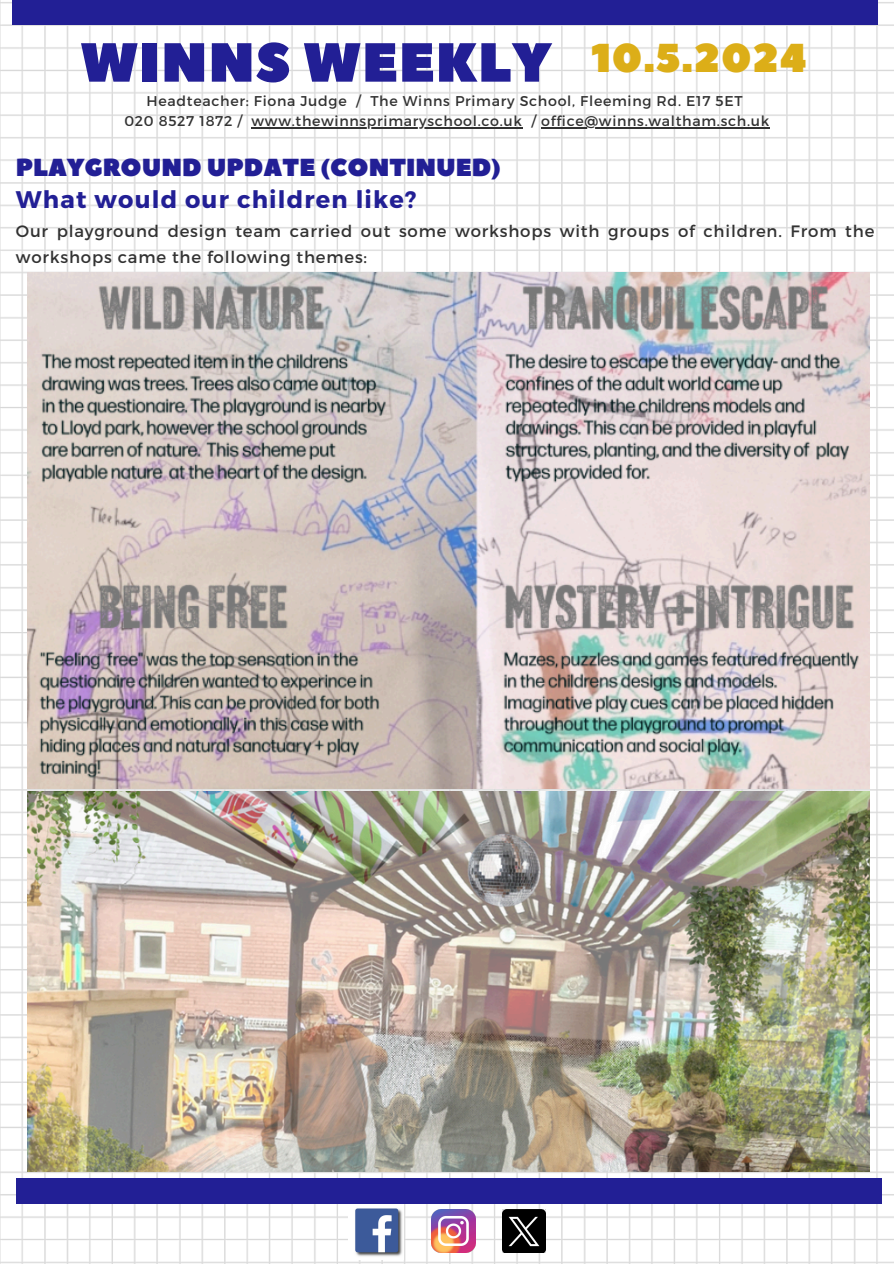
<style>
.page{position:relative;width:894px;height:1264px;background:#fff}
.page>*{position:absolute;margin:0;border:0;box-sizing:border-box;transform-origin:0 0}
.t1{font:54.9px "Peace Sans";letter-spacing:.02em;color:#221f95}
.t2{font:40.35px "Peace Sans";letter-spacing:.02em;color:#dcae18}
.t3{font:24.6px "Peace Sans";color:#221f95}
.t4{font:700 24px "Montserrat";letter-spacing:.05em;color:#221f95}
.t5{font:16.5px/25.8px "Montserrat";letter-spacing:.05em;color:#323232}
.t6{font:14.25px "Montserrat";letter-spacing:.05em;color:#323232}
</style>
<div class="page">
<img style="left:0;top:0;width:893px;height:1263px">
<div style="left:12px;top:0;width:865px;height:25px;background:#221f95"></div>
<img style="left:348px;top:1203px;width:56px;height:55px">
<img style="left:431px;top:1209px;width:44px;height:43px">
<img style="left:502px;top:1209px;width:43px;height:43px">
<div style="left:16px;top:1178px;width:865px;height:25px;background:#221f95"></div>
<img style="left:28px;top:273px;width:841px;height:515px">
<img style="left:28px;top:791px;width:841px;height:380px">
<hr style="left:251px;top:127px;width:271px;height:2px;background:#323232">
<hr style="left:541px;top:127px;width:228px;height:2px;background:#323232">
<h2 class="t1" style="left:80px;top:26px;width:472px">WINNS WEEKLY</h2>
<p class="t2" style="left:591px;top:31px;width:216px">10.5.2024</p>
<p class="t6" style="left:146px;top:92px;width:597px">Headteacher: Fiona Judge / The Winns Primary School, Fleeming Rd. E17 5ET</p>
<h3 class="t6" style="left:124px;top:112px;width:119px">020 8527 1872 /</h3>
<h4 class="t6" style="left:251px;top:112px;width:519px">www.thewinnsprimaryschool.co.uk / office@winns.waltham.sch.uk</h4>
<p class="t3" style="left:16px;top:151px;width:487px">PLAYGROUND UPDATE (CONTINUED)</p>
<p class="t4" style="left:16px;top:184px;width:402px">What would our children like?</p>
<p class="t5" style="left:16px;top:218px;width:859px">Our playground design team carried out some workshops with groups of children. From the workshops came the following themes:</p>
</div>
